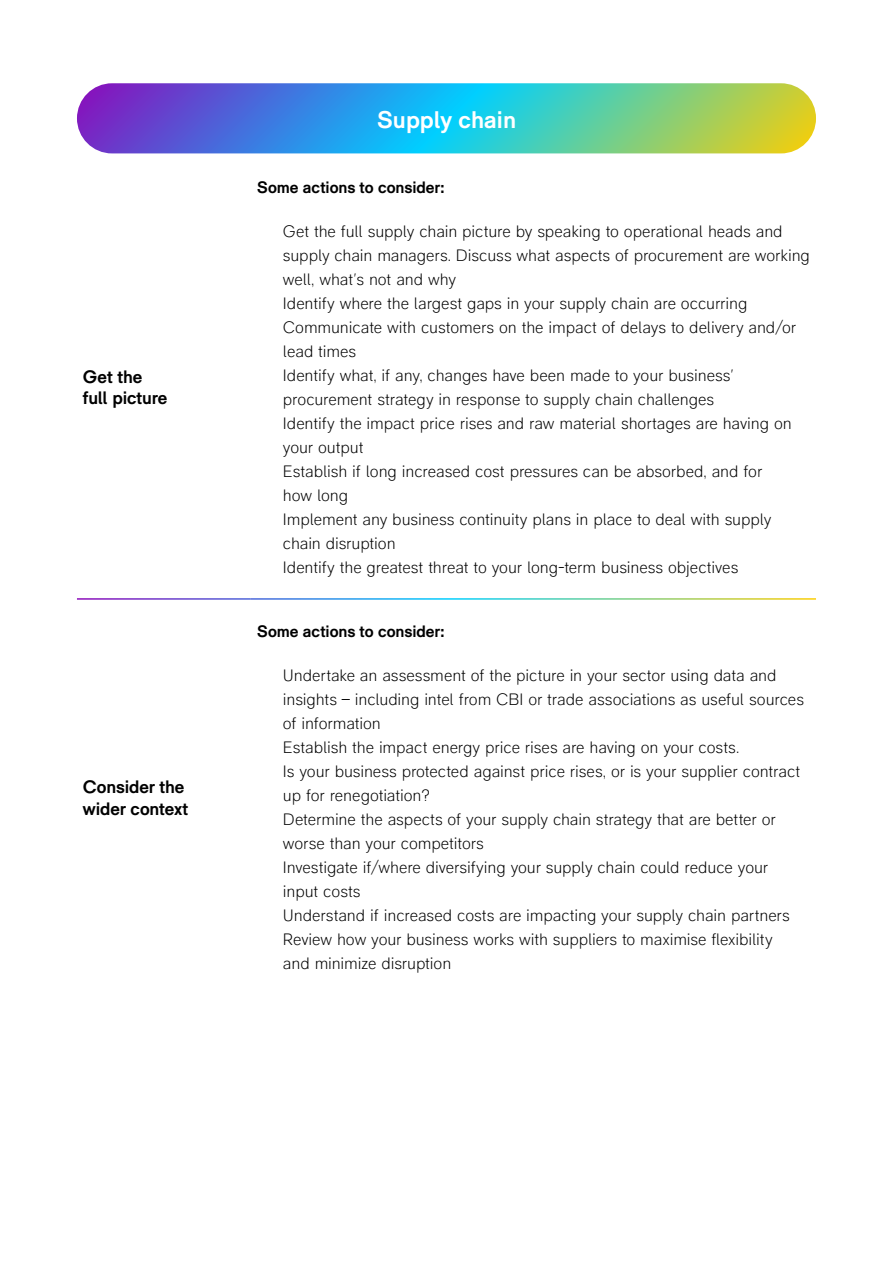
<style>
.page{position:relative;width:893px;height:1263px;background:#fff}
.page>*{position:absolute;margin:0;border:0;box-sizing:border-box;transform-origin:0 0}
.t1{font:700 24px "RM Pro";color:#fff}
.t2{font:700 18px/21.6px "RM Pro";letter-spacing:-.005em;color:#000}
.t3{font:300 16.5px/24px "RM Pro";letter-spacing:-.005em;color:#000}
.t4{font:700 16.5px "RM Pro";letter-spacing:-.005em;color:#000}
</style>
<div class="page">
<svg style="left:77px;top:83px;width:739px;height:70px;background:#58a1b7"></svg>
<p class="t2" style="left:83px;top:366px;width:86px">Get the full picture</p>
<p class="t2" style="left:83px;top:776px;width:107px">Consider the wider context</p>
<h1 class="t1" style="left:377px;top:105px;width:141px">Supply chain</h1>
<p class="t4" style="left:257px;top:178px;width:189px">Some actions to consider:</p>
<p class="t3" style="left:283px;top:220px;width:529px">Get the full supply chain picture by speaking to operational heads and supply chain managers. Discuss what aspects of procurement are working well, what’s not and why<br>Identify where the largest gaps in your supply chain are occurring Communicate with customers on the impact of delays to delivery and/or lead times<br>Identify what, if any, changes have been made to your business’ procurement strategy in response to supply chain challenges<br>Identify the impact price rises and raw material shortages are having on your output<br>Establish if long increased cost pressures can be absorbed, and for<br>how long<br>Implement any business continuity plans in place to deal with supply chain disruption<br>Identify the greatest threat to your long-term business objectives</p>
<p class="t4" style="left:257px;top:622px;width:189px">Some actions to consider:</p>
<p class="t3" style="left:283px;top:664px;width:523px">Undertake an assessment of the picture in your sector using data and insights – including intel from CBI or trade associations as useful sources of information<br>Establish the impact energy price rises are having on your costs.<br>Is your business protected against price rises, or is your supplier contract up for renegotiation?<br>Determine the aspects of your supply chain strategy that are better or worse than your competitors<br>Investigate if/where diversifying your supply chain could reduce your input costs<br>Understand if increased costs are impacting your supply chain partners Review how your business works with suppliers to maximise flexibility<br>and minimize disruption</p>
</div>
